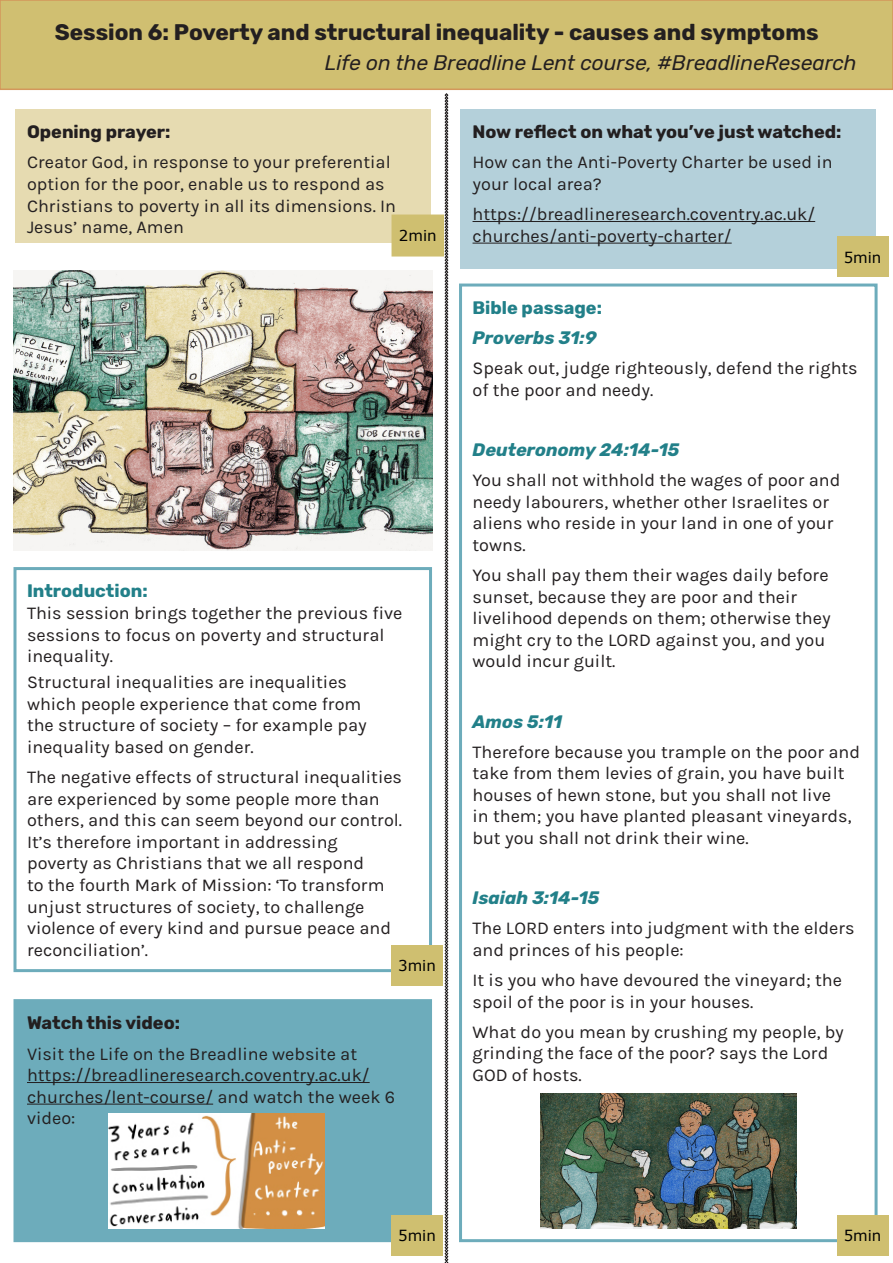
<style>
.page{position:relative;width:893px;height:1263px;background:#fff}
.page>*{position:absolute;margin:0;border:0;box-sizing:border-box;transform-origin:0 0}
.t1{font:700 22.5px "Rubik";color:#231f20}
.t2{font:italic 21px "Rubik";color:#231f20}
.t3{font:18px/21.6px "Karla";color:#231f20}
.t4{font:700 18px "Rubik";color:#231f20}
.t5{font:italic 700 18px "Rubik";color:#228089}
.t6{font:700 18px "Rubik";color:#228089}
.t7{font:15px "Verdana";color:#000001}
</style>
<div class="page">
<img style="left:14px;top:270px;width:418px;height:281px">
<div style="left:15px;top:110px;width:415px;height:133px;background:#e6dbb1"></div>
<div style="left:459px;top:284px;width:419px;height:958px;border:3px solid #6dacbb"></div>
<div style="left:14px;top:567px;width:418px;height:405px;border:3px solid #6dacbb"></div>
<div style="left:14px;top:999px;width:418px;height:243px;background:#6dacbb"></div>
<div style="left:0;top:0;width:893px;height:89px;background:#d0bf71"></div>
<div style="left:0;top:0;width:893px;height:90px;border:2px solid #d3975b"></div>
<svg style="left:445px;top:93px;width:3px;height:1170px;background:#5e5b5c"></svg>
<div style="left:392px;top:945px;width:51px;height:41px;background:#cfbf70"></div>
<hr style="left:27px;top:1082px;width:343px;height:1px;background:#231f20">
<hr style="left:27px;top:1104px;width:186px;height:1px;background:#231f20">
<div style="left:837px;top:1215px;width:51px;height:41px;background:#cfbf70"></div>
<div style="left:460px;top:110px;width:416px;height:158px;background:#b4d0da"></div>
<hr style="left:472px;top:221px;width:343px;height:1px;background:#231f20">
<hr style="left:472px;top:243px;width:260px;height:1px;background:#231f20">
<div style="left:392px;top:1215px;width:51px;height:41px;background:#cfbf70"></div>
<div style="left:392px;top:215px;width:51px;height:41px;background:#cfbf70"></div>
<div style="left:392px;top:214px;width:52px;height:42px;border:2px solid #cfbf70"></div>
<div style="left:837px;top:237px;width:51px;height:40px;background:#cfbf70"></div>
<img style="left:108px;top:1113px;width:216px;height:116px">
<img style="left:540px;top:1094px;width:256px;height:135px">
<p class="t1" style="left:55px;top:19px;width:765px">Session 6: Poverty and structural inequality - causes and symptoms</p>
<p class="t2" style="left:325px;top:51px;width:533px">Life on the Breadline Lent course, #BreadlineResearch</p>
<p class="t4" style="left:27px;top:122px;width:145px">Opening prayer:</p>
<p class="t3" style="left:27px;top:152px;width:371px">Creator God, in response to your preferential option for the poor, enable us to respond as Christians to poverty in all its dimensions. In Jesus’ name, Amen</p>
<p class="t7" style="left:399px;top:225px;width:39px">2min</p>
<p class="t6" style="left:27px;top:581px;width:122px">Introduction:</p>
<p class="t3" style="left:27px;top:602px;width:377px">This session brings together the previous five sessions to focus on poverty and structural inequality.</p>
<p class="t3" style="left:27px;top:671px;width:341px">Structural inequalities are inequalities which people experience that come from the structure of society – for example pay inequality based on gender.</p>
<p class="t3" style="left:27px;top:766px;width:377px">The negative effects of structural inequalities are experienced by some people more than others, and this can seem beyond our control.<br>It’s therefore important in addressing poverty as Christians that we all respond<br>to the fourth Mark of Mission: ‘To transform unjust structures of society, to challenge violence of every kind and pursue peace and reconciliation’.</p>
<p class="t7" style="left:398px;top:955px;width:39px">3min</p>
<p class="t4" style="left:27px;top:1013px;width:155px">Watch this video:</p>
<p class="t3" style="left:27px;top:1043px;width:370px">Visit the Life on the Breadline website at https://breadlineresearch.coventry.ac.uk/ churches/lent-course/ and watch the week 6 video:</p>
<p class="t4" style="left:472px;top:122px;width:370px">Now reflect on what you’ve just watched:</p>
<p class="t3" style="left:472px;top:152px;width:362px">How can the Anti-Poverty Charter be used in your local area?</p>
<p class="t3" style="left:472px;top:204px;width:344px">https://breadlineresearch.coventry.ac.uk/ churches/anti-poverty-charter/</p>
<p class="t7" style="left:844px;top:247px;width:39px">5min</p>
<p class="t6" style="left:472px;top:297px;width:131px">Bible passage:</p>
<p class="t5" style="left:472px;top:327px;width:125px">Proverbs 31:9</p>
<p class="t3" style="left:472px;top:358px;width:387px">Speak out, judge righteously, defend the rights of the poor and needy.</p>
<p class="t5" style="left:472px;top:439px;width:208px">Deuteronomy 24:14-15</p>
<p class="t3" style="left:472px;top:469px;width:369px">You shall not withhold the wages of poor and needy labourers, whether other Israelites or aliens who reside in your land in one of your towns.</p>
<p class="t3" style="left:472px;top:564px;width:360px">You shall pay them their wages daily before sunset, because they are poor and their livelihood depends on them; otherwise they might cry to the LORD against you, and you would incur guilt.</p>
<p class="t5" style="left:472px;top:711px;width:91px">Amos 5:11</p>
<p class="t3" style="left:472px;top:741px;width:389px">Therefore because you trample on the poor and take from them levies of grain, you have built houses of hewn stone, but you shall not live<br>in them; you have planted pleasant vineyards, but you shall not drink their wine.</p>
<p class="t5" style="left:472px;top:887px;width:129px">Isaiah 3:14-15</p>
<p class="t3" style="left:472px;top:918px;width:384px">The LORD enters into judgment with the elders and princes of his people:</p>
<p class="t3" style="left:472px;top:969px;width:371px">It is you who have devoured the vineyard; the spoil of the poor is in your houses.</p>
<p class="t3" style="left:472px;top:1021px;width:373px">What do you mean by crushing my people, by grinding the face of the poor? says the Lord<br>GOD of hosts.</p>
<p class="t7" style="left:398px;top:1225px;width:39px">5min</p>
<p class="t7" style="left:844px;top:1225px;width:39px">5min</p>
</div>
